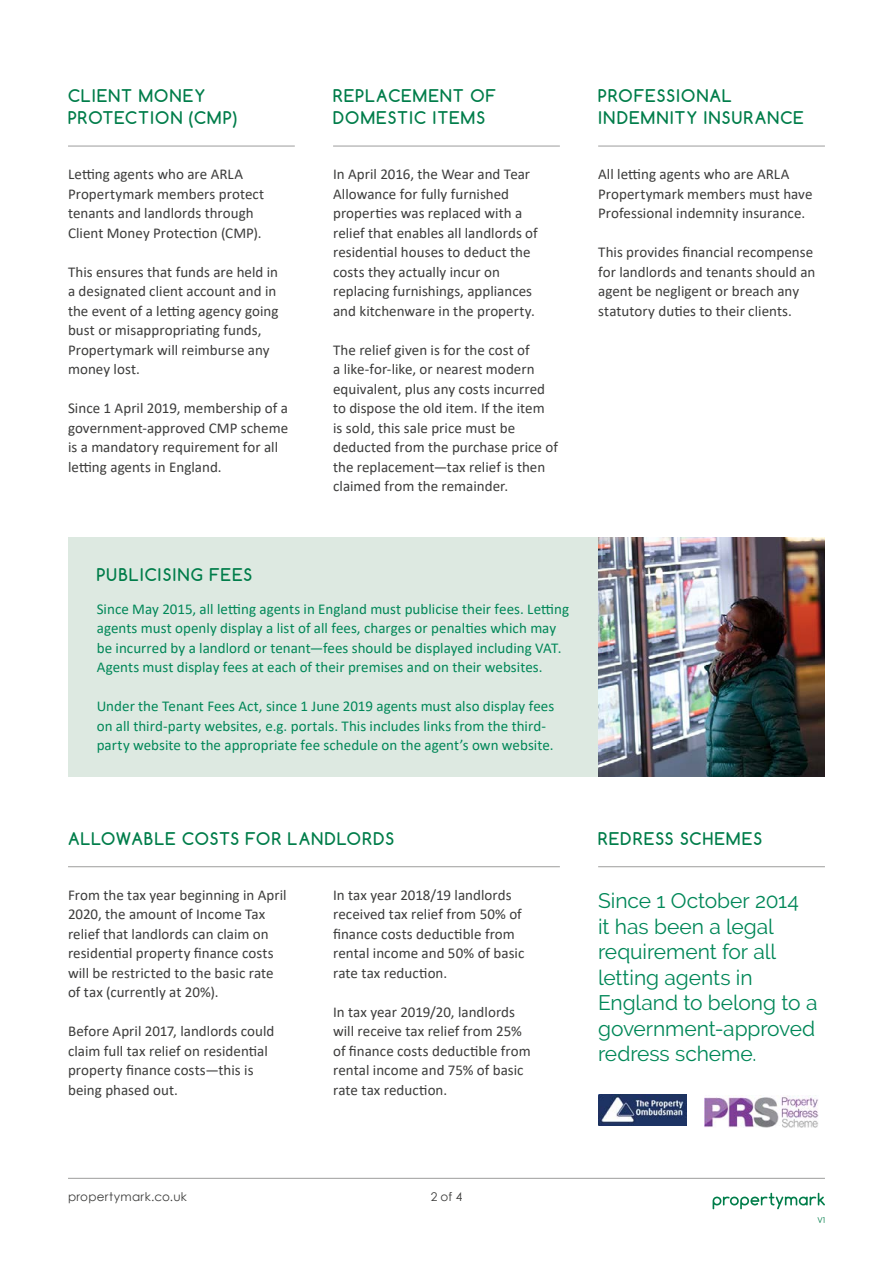
<style>
.page{position:relative;width:893px;height:1263px;background:#fff}
.page>*{position:absolute;margin:0;border:0;box-sizing:border-box;transform-origin:0 0}
.t1{font:21px/25.5px "Raleway";letter-spacing:-.005em;color:#008758}
.t2{font:700 16.5px/22.5px "Comfortaa";letter-spacing:.07em;color:#007d4a}
.t3{font:15px/19.5px "Calibri";letter-spacing:.005em;color:#3c3c3b}
.t4{font:15px/19.5px "Calibri";color:#008758}
.t5{font:12px "Century Gothic";letter-spacing:.025em;color:#3c3c3b}
.t6{font:7.5px "Comfortaa";color:#007d4a}
</style>
<div class="page">
<hr style="left:68px;top:1178px;width:757px;height:1px;background:#9d9d9c">
<svg style="left:713px;top:1193px;width:112px;height:16px"></svg>
<hr style="left:68px;top:866px;width:492px;height:1px;background:#9d9d9c">
<hr style="left:333px;top:146px;width:227px;height:1px;background:#9d9d9c">
<hr style="left:598px;top:866px;width:227px;height:1px;background:#9d9d9c">
<hr style="left:68px;top:146px;width:227px;height:1px;background:#9d9d9c">
<hr style="left:598px;top:146px;width:227px;height:1px;background:#9d9d9c">
<div style="left:68px;top:537px;width:530px;height:240px;background:#dde9e1"></div>
<img style="left:598px;top:537px;width:227px;height:240px">
<img style="left:598px;top:1095px;width:89px;height:30px">
<img style="left:705px;top:1096px;width:114px;height:32px">
<p class="t2" style="left:68px;top:84px;width:170px">CLIENT MONEY<br>PROTECTION (CMP)</p>
<p class="t2" style="left:598px;top:84px;width:207px">PROFESSIONAL<br>INDEMNITY INSURANCE</p>
<p class="t2" style="left:333px;top:84px;width:165px">REPLACEMENT OF<br>DOMESTIC ITEMS</p>
<p class="t3" style="left:68px;top:164px;width:198px">Letting agents who are ARLA<br>Propertymark members protect tenants and landlords through<br>Client Money Protection (CMP).</p>
<p class="t3" style="left:68px;top:261px;width:212px">This ensures that funds are held in a designated client account and in the event of a letting agency going bust or misappropriating funds,<br>Propertymark will reimburse any money lost.</p>
<p class="t3" style="left:68px;top:398px;width:222px">Since 1 April 2019, membership of a government-approved CMP scheme is a mandatory requirement for all letting agents in England.</p>
<p class="t3" style="left:333px;top:164px;width:206px">In April 2016, the Wear and Tear<br>Allowance for fully furnished properties was replaced with a relief that enables all landlords of residential houses to deduct the costs they actually incur on replacing furnishings, appliances and kitchenware in the property.</p>
<p class="t3" style="left:333px;top:339px;width:226px">The relief given is for the cost of<br>a like-for-like, or nearest modern equivalent, plus any costs incurred to dispose the old item. If the item<br>is sold, this sale price must be deducted from the purchase price of the replacement—tax relief is then claimed from the remainder.</p>
<p class="t3" style="left:598px;top:164px;width:216px">All letting agents who are ARLA<br>Propertymark members must have<br>Professional indemnity insurance.</p>
<p class="t3" style="left:598px;top:242px;width:219px">This provides financial recompense for landlords and tenants should an agent be negligent or breach any statutory duties to their clients.</p>
<p class="t2" style="left:97px;top:563px;width:157px">PUBLICISING FEES</p>
<p class="t4" style="left:97px;top:598px;width:474px">Since May 2015, all letting agents in England must publicise their fees. Letting agents must openly display a list of all fees, charges or penalties which may be incurred by a landlord or tenant—fees should be displayed including VAT.<br>Agents must display fees at each of their premises and on their websites.</p>
<p class="t4" style="left:97px;top:696px;width:459px">Under the Tenant Fees Act, since 1 June 2019 agents must also display fees on all third-party websites, e.g. portals. This includes links from the third&shy;party website to the appropriate fee schedule on the agent’s own website.</p>
<p class="t2" style="left:68px;top:827px;width:327px">ALLOWABLE COSTS FOR LANDLORDS</p>
<p class="t2" style="left:598px;top:827px;width:165px">REDRESS SCHEMES</p>
<p class="t3" style="left:68px;top:885px;width:220px">From the tax year beginning in April<br>2020, the amount of Income Tax relief that landlords can claim on residential property finance costs will be restricted to the basic rate of tax (currently at 20%).</p>
<p class="t3" style="left:68px;top:1021px;width:208px">Before April 2017, landlords could claim full tax relief on residential property finance costs—this is being phased out.</p>
<p class="t3" style="left:333px;top:885px;width:193px">In tax year 2018/19 landlords received tax relief from 50% of finance costs deductible from rental income and 50% of basic rate tax reduction.</p>
<p class="t3" style="left:333px;top:1002px;width:199px">In tax year 2019/20, landlords will receive tax relief from 25% of finance costs deductible from rental income and 75% of basic rate tax reduction.</p>
<p class="t5" style="left:68px;top:1188px;width:120px">propertymark.co.uk</p>
<p class="t5" style="left:431px;top:1188px;width:33px">2 of 4</p>
<h1 class="t1" style="left:598px;top:888px;width:221px">Since 1 October 2014<br>it has been a legal requirement for all letting agents in<br>England to belong to a government-approved redress scheme.</h1>
<p class="t6" style="left:817px;top:1215px;width:9px">V1</p>
</div>
